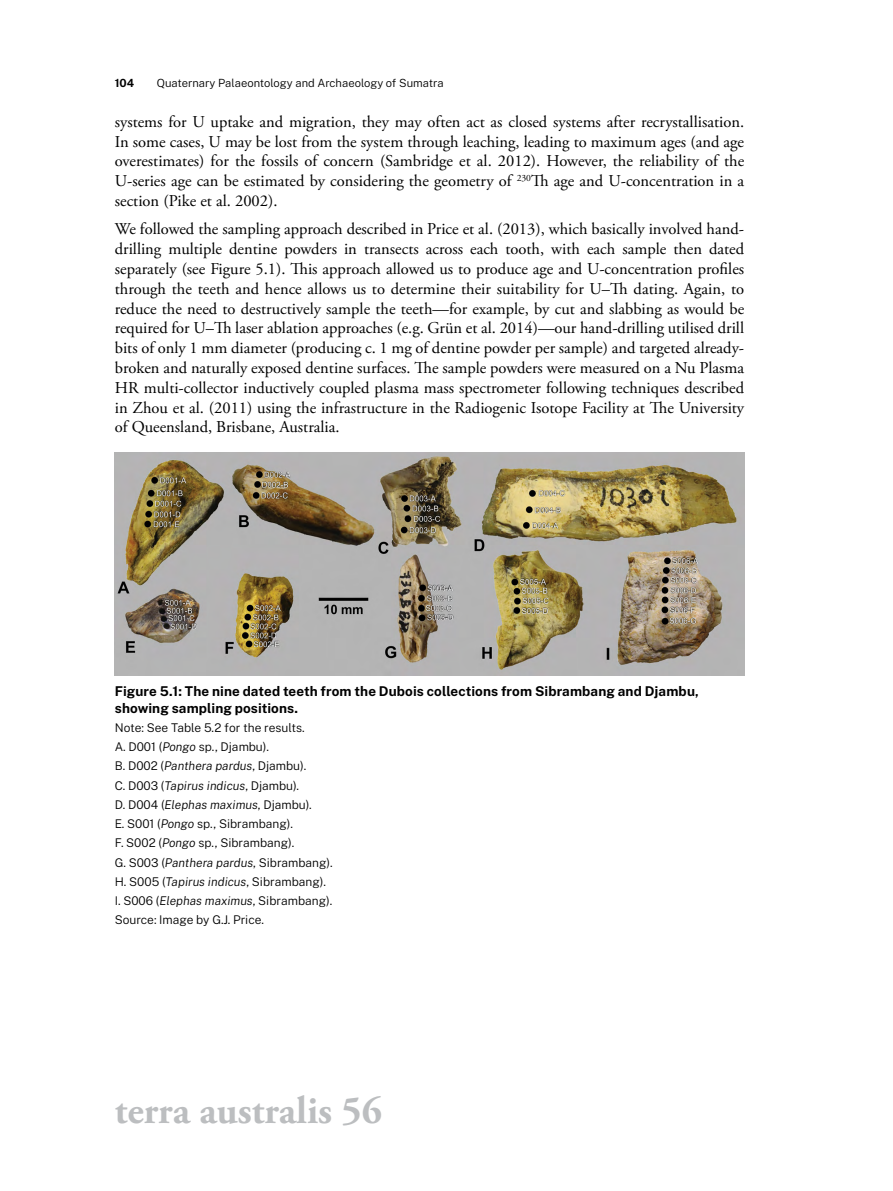
<style>
.page{position:relative;width:893px;height:1191px;background:#fff}
.page>*{position:absolute;margin:0;border:0;box-sizing:border-box;transform-origin:0 0}
.t1{font:700 39px "Adobe Garamond Pro";color:#bcbec0}
.Body_Text_No_Indent{font:16.5px/19.8px "Adobe Garamond Pro";color:#000;text-align:justify}
.Figure_Title{font:700 13.5px/16.5px "Public Sans";letter-spacing:.005em;color:#000}
.Source{font:300 12px "Public Sans";color:#000}
.t2{font:300 11.25px "Public Sans";color:#000}
.t3{font:700 11.25px "Public Sans";color:#000}
.s1{font-style:italic}
</style>
<div class="page">
<img style="left:115px;top:453px;width:629px;height:222px">
<p class="t3" style="left:115px;top:75px;width:21px">104</p>
<p class="t2" style="left:157px;top:75px;width:288px">Quaternary Palaeontology and Archaeology of Sumatra</p>
<p class="Body_Text_No_Indent" style="left:115px;top:112px;width:631px">systems for U uptake and migration, they may often act as closed systems after recrystallisation.<br>In some cases, U may be lost from the system through leaching, leading to maximum ages (and age overestimates) for the fossils of concern (Sambridge et al. 2012). However, the reliability of the U-series age can be estimated by considering the geometry of <sup>230</sup>Th age and U-concentration in a section (Pike et al. 2002).</p>
<p class="Body_Text_No_Indent" style="left:115px;top:220px;width:631px">We followed the sampling approach described in Price et al. (2013), which basically involved hand&shy;drilling multiple dentine powders in transects across each tooth, with each sample then dated separately (see Figure 5.1). This approach allowed us to produce age and U-concentration profiles through the teeth and hence allows us to determine their suitability for U–Th dating. Again, to reduce the need to destructively sample the teeth—for example, by cut and slabbing as would be required for U–Th laser ablation approaches (e.g. Grün et al. 2014)—our hand-drilling utilised drill bits of only 1 mm diameter (producing c. 1 mg of dentine powder per sample) and targeted already&shy;broken and naturally exposed dentine surfaces. The sample powders were measured on a Nu Plasma HR multi-collector inductively coupled plasma mass spectrometer following techniques described in Zhou et al. (2011) using the infrastructure in the Radiogenic Isotope Facility at The University of Queensland, Brisbane, Australia.</p>
<p class="Figure_Title" style="left:115px;top:682px;width:586px">Figure 5.1: The nine dated teeth from the Dubois collections from Sibrambang and Djambu, showing sampling positions.</p>
<p class="Source" style="left:115px;top:719px;width:192px">Note: See Table 5.2 for the results.</p>
<p class="Source" style="left:115px;top:738px;width:156px">A. D001 (<span class="s1">Pongo</span> sp., Djambu).</p>
<p class="Source" style="left:115px;top:757px;width:193px">B. D002 (<span class="s1">Panthera pardus</span>, Djambu).</p>
<p class="Source" style="left:115px;top:776px;width:186px">C. D003 (<span class="s1">Tapirus indicus</span>, Djambu).</p>
<p class="Source" style="left:115px;top:796px;width:199px">D. D004 (<span class="s1">Elephas maximus</span>, Djambu).</p>
<p class="Source" style="left:115px;top:815px;width:180px">E. S001 (<span class="s1">Pongo</span> sp., Sibrambang).</p>
<p class="Source" style="left:115px;top:834px;width:181px">F. S002 (<span class="s1">Pongo</span> sp., Sibrambang).</p>
<p class="Source" style="left:115px;top:853px;width:219px">G. S003 (<span class="s1">Panthera pardus</span>, Sibrambang).</p>
<p class="Source" style="left:115px;top:873px;width:213px">H. S005 (<span class="s1">Tapirus indicus</span>, Sibrambang).</p>
<p class="Source" style="left:115px;top:892px;width:219px">I. S006 (<span class="s1">Elephas maximus</span>, Sibrambang).</p>
<p class="Source" style="left:115px;top:911px;width:151px">Source: Image by G.J. Price.</p>
<h1 class="t1" style="left:115px;top:1087px;width:269px">terra australis 56</h1>
</div>
